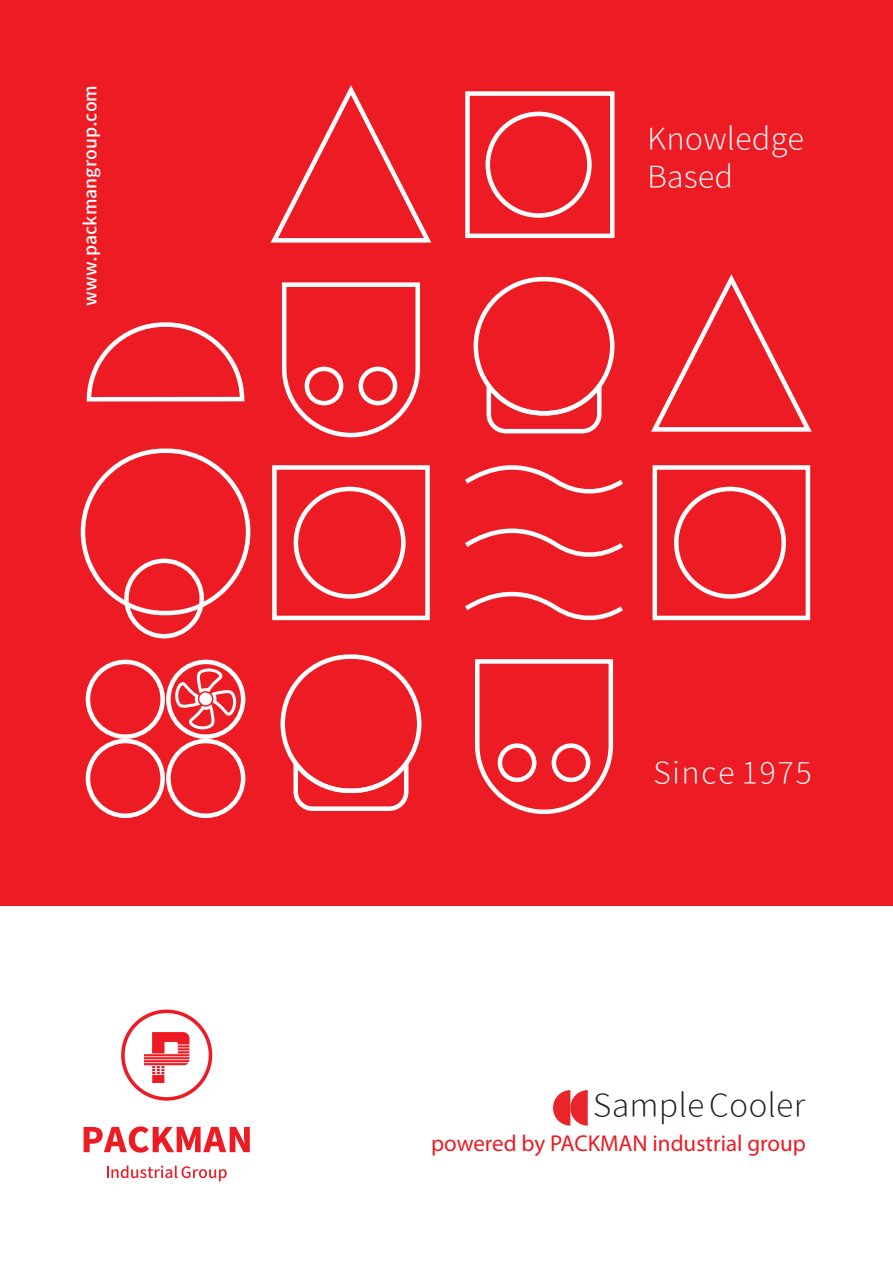
<style>
.page{position:relative;width:893px;height:1263px;background:#fff}
.page>*{position:absolute;margin:0;border:0;box-sizing:border-box;transform-origin:0 0}
.t1{font:200 33px "Anjoman";color:#221f1f}
.t2{font:200 31.65px/38px "Anjoman";color:#fff}
.t3{font:200 31.5px "Anjoman";letter-spacing:.045em;color:#fff}
.t4{font:22.95px "Myriad Pro";color:#ed1c24}
.t5{font:500 18px "Anjoman";color:#fff}
</style>
<div class="page">
<div style="left:0;top:0;width:893px;height:906px;background:#ed1c24"></div>
<svg style="left:465px;top:465px;width:158px;height:29px"></svg>
<svg style="left:465px;top:528px;width:158px;height:29px"></svg>
<svg style="left:465px;top:591px;width:158px;height:30px"></svg>
<div style="left:81px;top:448px;width:169px;height:167px;border:5px solid #fff;border-radius:81px"></div>
<div style="left:124px;top:559px;width:80px;height:79px;border:5px solid #fff;border-radius:50%"></div>
<svg style="left:86px;top:322px;width:159px;height:80px"></svg>
<svg style="left:465px;top:91px;width:150px;height:148px"></svg>
<svg style="left:272px;top:465px;width:158px;height:156px"></svg>
<svg style="left:652px;top:465px;width:159px;height:156px"></svg>
<svg style="left:270px;top:85px;width:162px;height:158px"></svg>
<svg style="left:651px;top:274px;width:161px;height:158px"></svg>
<div style="left:86px;top:660px;width:79px;height:79px;border:5px solid #fff;border-radius:50%"></div>
<div style="left:166px;top:660px;width:79px;height:79px;border:5px solid #fff;border-radius:50%"></div>
<div style="left:86px;top:739px;width:79px;height:79px;border:5px solid #fff;border-radius:50%"></div>
<div style="left:166px;top:739px;width:79px;height:79px;border:5px solid #fff;border-radius:50%"></div>
<svg style="left:475px;top:659px;width:139px;height:156px"></svg>
<svg style="left:281px;top:282px;width:139px;height:156px"></svg>
<svg style="left:473px;top:276px;width:142px;height:158px"></svg>
<svg style="left:280px;top:654px;width:142px;height:157px"></svg>
<svg style="left:553px;top:1090px;width:35px;height:36px"></svg>
<svg style="left:173px;top:666px;width:66px;height:66px"></svg>
<svg style="left:84px;top:1126px;width:166px;height:26px"></svg>
<svg style="left:121px;top:1009px;width:91px;height:92px"></svg>
<svg style="left:107px;top:1165px;width:120px;height:16px"></svg>
<p class="t5" style="left:80px;top:306px;width:222px;rotate:-90deg">www.packmangroup.com</p>
<h2 class="t2" style="left:647px;top:120px;width:159px">Knowledge<br>Based</h2>
<h3 class="t3" style="left:653px;top:755px;width:160px">Since 1975</h3>
<h1 class="t1" style="left:593px;top:1086px;width:214px">Sample Cooler</h1>
<p class="t4" style="left:431px;top:1135px;width:376px">powered by PACKMAN industrial group</p>
</div>
